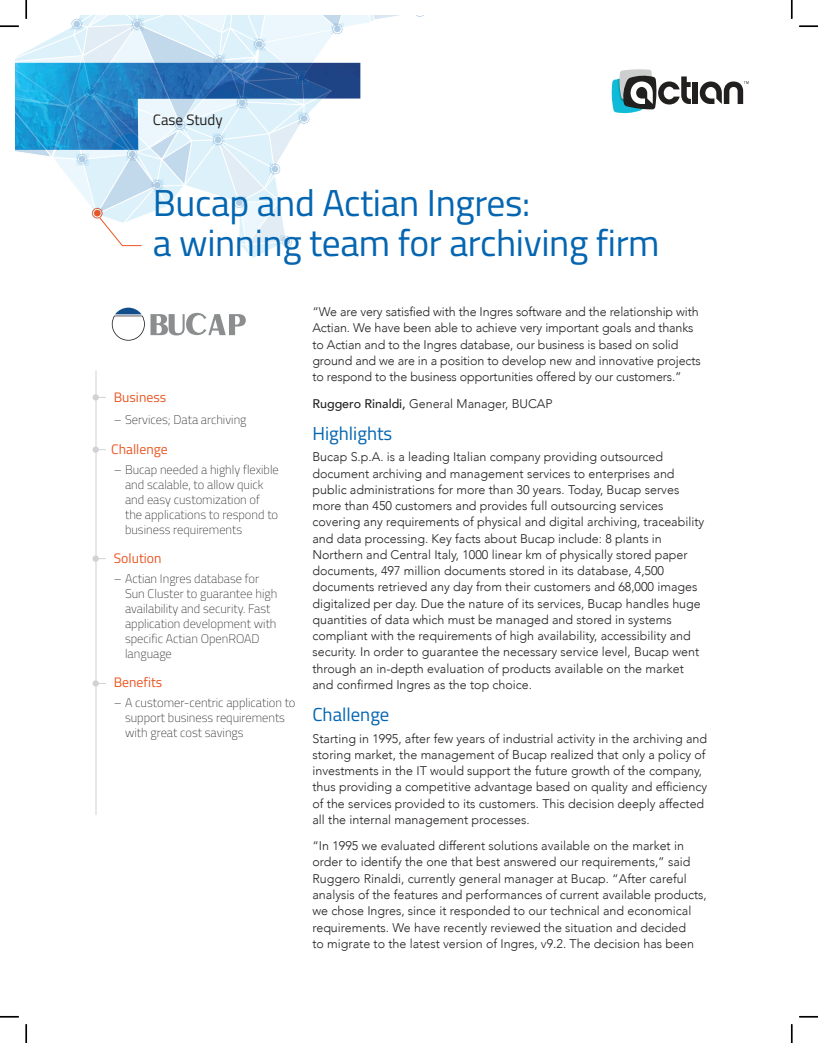
<style>
.page{position:relative;width:818px;height:1043px;background:#fff}
.page>*{position:absolute;margin:0;border:0;box-sizing:border-box;transform-origin:0 0}
.t1{font:37.5px/40px "Titillium Web";letter-spacing:-.01em;color:#0465b1}
.t2{font:18.75px "Titillium Web";color:#0465b1}
.t3{font:15px "Titillium Web";color:#221f1f}
.t4{font:13.75px "Titillium Web";color:#ea5724}
.t5{font:300 12.5px/16.2px "Avenir";color:#221f1f}
.t6{font:100 12.5px/15px "Titillium Web";color:#221f1f}
.s1{font-weight:500}
</style>
<div class="page">
<div style="left:692px;top:82px;width:6px;height:22px;background:#221f1f"></div>
<svg style="left:611px;top:69px;width:79px;height:45px"></svg>
<svg style="left:699px;top:81px;width:49px;height:23px"></svg>
<svg style="left:112px;top:308px;width:134px;height:33px"></svg>
<svg style="left:92px;top:394px;width:14px;height:7px"></svg>
<svg style="left:92px;top:446px;width:14px;height:7px"></svg>
<svg style="left:92px;top:680px;width:14px;height:7px"></svg>
<svg style="left:92px;top:555px;width:14px;height:7px"></svg>
<hr style="left:96px;top:370px;width:1px;height:445px;background:#d1d2d4">
<svg style="left:799px;top:25px;width:19px;height:2px"></svg>
<svg style="left:0;top:1015px;width:19px;height:2px"></svg>
<svg style="left:799px;top:1015px;width:19px;height:2px"></svg>
<svg style="left:0;top:0;width:424px;height:258px"></svg>
<svg style="left:25px;top:1024px;width:2px;height:18px"></svg>
<svg style="left:790px;top:0;width:2px;height:19px"></svg>
<svg style="left:790px;top:1024px;width:2px;height:18px"></svg>
<p class="t3" style="left:153px;top:114px;width:71px">Case Study</p>
<h1 class="t1" style="left:153px;top:187px;width:508px">Bucap and Actian Ingres:<br>a winning team for archiving firm</h1>
<p class="t4" style="left:114px;top:392px;width:54px">Business</p>
<p class="t6" style="left:114px;top:413px;width:134px">– Services; Data archiving</p>
<p class="t4" style="left:111px;top:444px;width:58px">Challenge</p>
<p class="t6" style="left:125px;top:463px;width:155px;text-indent:-11px">– Bucap needed a highly flexible and scalable, to allow quick and easy customization of the applications to respond to business requirements</p>
<p class="t4" style="left:114px;top:553px;width:49px">Solution</p>
<p class="t6" style="left:125px;top:572px;width:154px;text-indent:-11px">– Actian Ingres database for<br>Sun Cluster to guarantee high availability and security. Fast application development with specific Actian OpenROAD language</p>
<p class="t4" style="left:114px;top:677px;width:50px">Benefits</p>
<p class="t6" style="left:125px;top:696px;width:172px;text-indent:-11px">– A customer-centric application to support business requirements with great cost savings</p>
<p class="t5" style="left:312px;top:304px;width:390px">“We are very satisfied with the Ingres software and the relationship with Actian. We have been able to achieve very important goals and thanks to Actian and to the Ingres database, our business is based on solid ground and we are in a position to develop new and innovative projects to respond to the business opportunities offered by our customers.”</p>
<p class="t5" style="left:312px;top:395px;width:242px"><span class="s1">Ruggero Rinaldi,</span> General Manager, BUCAP</p>
<h2 class="t2" style="left:312px;top:426px;width:81px">Highlights</h2>
<p class="t5" style="left:312px;top:449px;width:393px">Bucap S.p.A. is a leading Italian company providing outsourced document archiving and management services to enterprises and public administrations for more than 30 years. Today, Bucap serves more than 450 customers and provides full outsourcing services covering any requirements of physical and digital archiving, traceability and data processing. Key facts about Bucap include: 8 plants in Northern and Central Italy, 1000 linear km of physically stored paper documents, 497 million documents stored in its database, 4,500 documents retrieved any day from their customers and 68,000 images digitalized per day. Due the nature of its services, Bucap handles huge quantities of data which must be managed and stored in systems compliant with the requirements of high availability, accessibility and security. In order to guarantee the necessary service level, Bucap went through an in-depth evaluation of products available on the market and confirmed Ingres as the top choice.</p>
<h2 class="t2" style="left:312px;top:707px;width:78px">Challenge</h2>
<p class="t5" style="left:312px;top:730px;width:396px">Starting in 1995, after few years of industrial activity in the archiving and storing market, the management of Bucap realized that only a policy of investments in the IT would support the future growth of the company, thus providing a competitive advantage based on quality and efficiency of the services provided to its customers. This decision deeply affected all the internal management processes.</p>
<p class="t5" style="left:312px;top:837px;width:396px">“In 1995 we evaluated different solutions available on the market in order to identify the one that best answered our requirements,” said Ruggero Rinaldi, currently general manager at Bucap. “After careful analysis of the features and performances of current available products, we chose Ingres, since it responded to our technical and economical requirements. We have recently reviewed the situation and decided<br>to migrate to the latest version of Ingres, v9.2. The decision has been</p>
</div>
